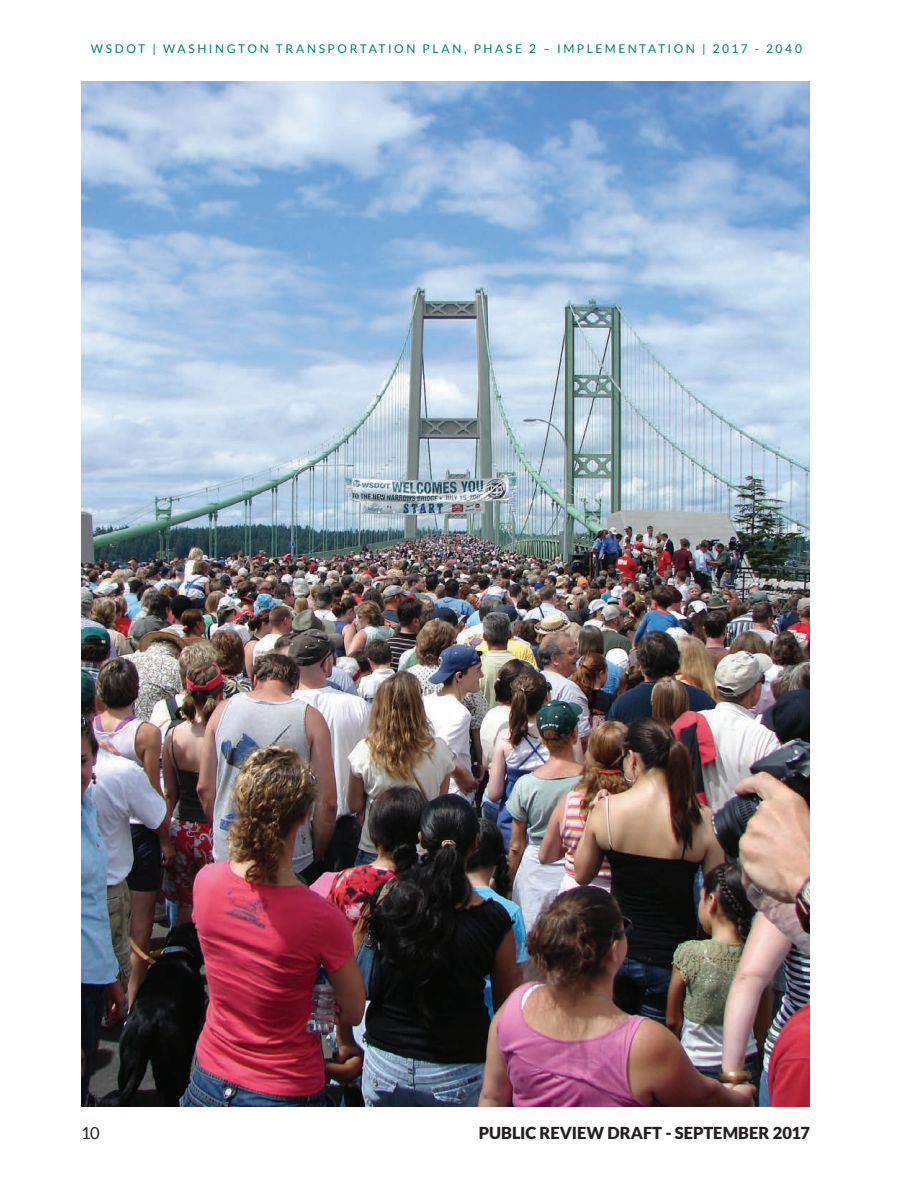
<style>
.page{position:relative;width:918px;height:1188px;background:#fff}
.page>*{position:absolute;margin:0;border:0;box-sizing:border-box;transform-origin:0 0}
.t1{font:900 16.5px "Lato";letter-spacing:.005em;color:#231f20}
.t2{font:16.5px "Lato";color:#231f20}
.t3{font:12px "Lato";letter-spacing:.21em;color:#008066}
</style>
<div class="page">
<img style="left:81px;top:81px;width:729px;height:1025px">
<p class="t3" style="left:91px;top:41px;width:713px">WSDOT | WASHINGTON TRANSPORTATION PLAN, PHASE 2 – IMPLEMENTATION | 2017 - 2040</p>
<h1 class="t2" style="left:81px;top:1123px;width:20px">10</h1>
<h1 class="t1" style="left:479px;top:1123px;width:333px">PUBLIC REVIEW DRAFT - SEPTEMBER 2017</h1>
</div>
